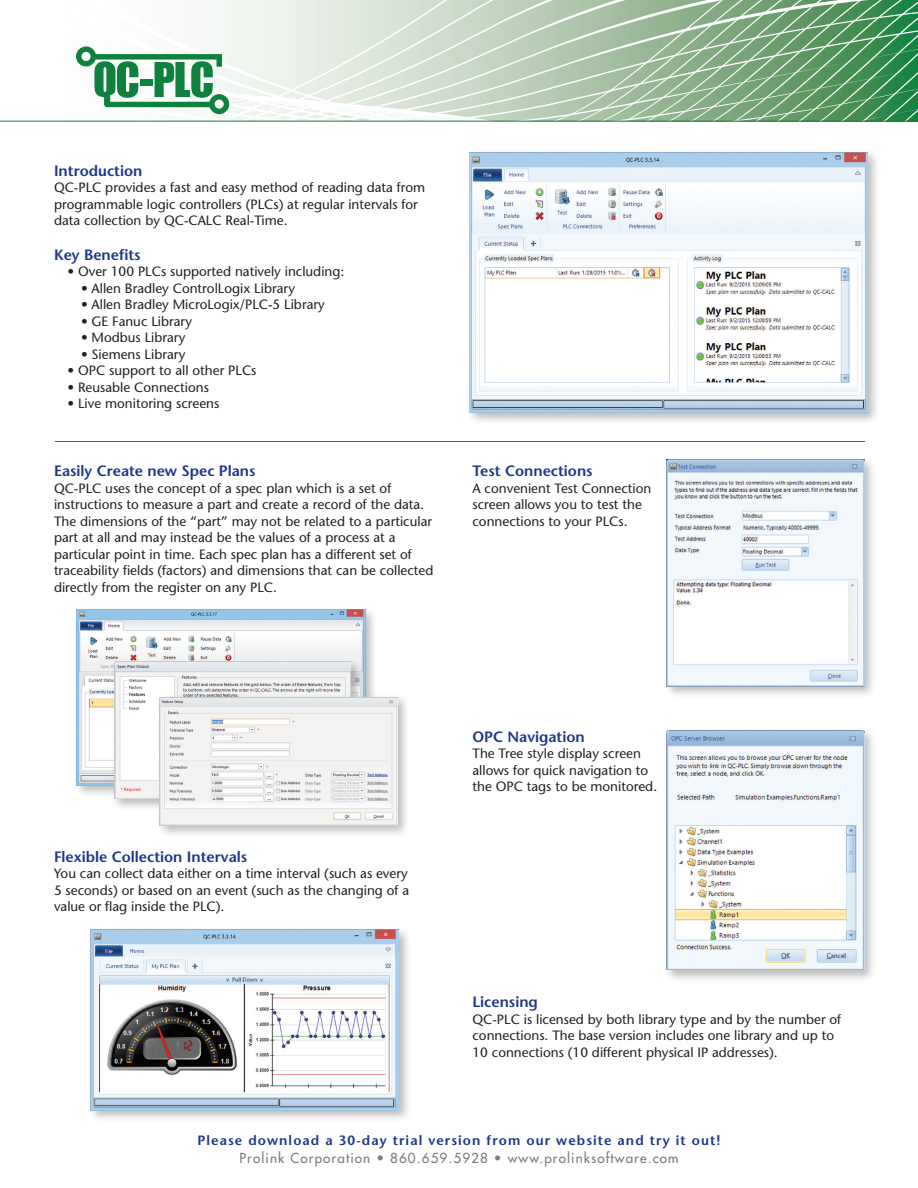
<style>
.page{position:relative;width:918px;height:1188px;background:#fff}
.page>*{position:absolute;margin:0;border:0;box-sizing:border-box;transform-origin:0 0}
.t1{font:600 15px "Stone Sans";color:#1e358b}
.t2{font:13.5px/16.5px "Stone Sans";color:#231f20}
.t3{font:600 13.5px "Stone Sans";letter-spacing:.08em;color:#1e358b}
.t4{font:13.5px "Futura";letter-spacing:.08em;color:#7a7c7f}
</style>
<div class="page">
<svg style="left:52px;top:0;width:866px;height:121px"></svg>
<hr style="left:0;top:121px;width:918px;height:1px;background:#0e813f">
<div style="left:466px;top:149px;width:414px;height:277px;background:#231f20;opacity:.3"></div>
<img style="left:469px;top:152px;width:398px;height:261px">
<div style="left:87px;top:926px;width:324px;height:197px;background:#231f20;opacity:.3"></div>
<img style="left:91px;top:930px;width:308px;height:180px">
<div style="left:663px;top:457px;width:214px;height:242px;background:#231f20;opacity:.3"></div>
<img style="left:667px;top:460px;width:197px;height:226px">
<div style="left:663px;top:727px;width:214px;height:256px;background:#231f20;opacity:.3"></div>
<img style="left:666px;top:730px;width:198px;height:240px">
<hr style="left:55px;top:441px;width:810px;height:1px;background:#0e813f">
<svg style="left:76px;top:46px;width:153px;height:68px"></svg>
<div style="left:73px;top:606px;width:305px;height:193px;background:#231f20;opacity:.3"></div>
<img style="left:77px;top:610px;width:288px;height:176px">
<div style="left:111px;top:658px;width:253px;height:154px;background:#231f20;opacity:.3"></div>
<img style="left:115px;top:662px;width:236px;height:137px">
<div style="left:156px;top:694px;width:254px;height:145px;background:#231f20;opacity:.3"></div>
<img style="left:160px;top:697px;width:237px;height:129px">
<p class="t1" style="left:54px;top:161px;width:90px">Introduction</p>
<p class="t2" style="left:54px;top:179px;width:373px">QC-PLC provides a fast and easy method of reading data from programmable logic controllers (PLCs) at regular intervals for data collection by QC-CALC Real-Time.</p>
<p class="t1" style="left:54px;top:245px;width:88px">Key Benefits</p>
<p class="t2" style="left:68px;top:263px;width:278px">• Over 100 PLCs supported natively including:</p>
<p class="t2" style="left:81px;top:280px;width:216px">• Allen Bradley ControlLogix Library</p>
<p class="t2" style="left:81px;top:296px;width:245px">• Allen Bradley MicroLogix/PLC-5 Library</p>
<p class="t2" style="left:81px;top:313px;width:113px">• GE Fanuc Library</p>
<p class="t2" style="left:81px;top:329px;width:106px">• Modbus Library</p>
<p class="t2" style="left:81px;top:346px;width:106px">• Siemens Library</p>
<p class="t2" style="left:68px;top:362px;width:191px">• OPC support to all other PLCs</p>
<p class="t2" style="left:68px;top:379px;width:143px">• Reusable Connections</p>
<p class="t2" style="left:68px;top:395px;width:153px">• Live monitoring screens</p>
<p class="t1" style="left:54px;top:462px;width:203px">Easily Create new Spec Plans</p>
<p class="t2" style="left:54px;top:480px;width:381px">QC-PLC uses the concept of a spec plan which is a set of instructions to measure a part and create a record of the data.<br>The dimensions of the “part” may not be related to a particular part at all and may instead be the values of a process at a particular point in time. Each spec plan has a different set of traceability fields (factors) and dimensions that can be collected directly from the register on any PLC.</p>
<p class="t1" style="left:472px;top:462px;width:122px">Test Connections</p>
<p class="t2" style="left:472px;top:480px;width:180px">A convenient Test Connection screen allows you to test the connections to your PLCs.</p>
<p class="t1" style="left:54px;top:847px;width:195px">Flexible Collection Intervals</p>
<p class="t2" style="left:54px;top:865px;width:357px;text-align:justify">You can collect data either on a time interval (such as every 5 seconds) or based on an event (such as the changing of a value or flag inside the PLC).</p>
<p class="t1" style="left:472px;top:727px;width:114px">OPC Navigation</p>
<p class="t2" style="left:472px;top:745px;width:186px">The Tree style display screen allows for quick navigation to the OPC tags to be monitored.</p>
<p class="t1" style="left:472px;top:993px;width:67px">Licensing</p>
<p class="t2" style="left:472px;top:1011px;width:370px">QC-PLC is licensed by both library type and by the number of connections. The base version includes one library and up to<br>10 connections (10 different physical IP addresses).</p>
<p class="t3" style="left:197px;top:1132px;width:525px">Please download a 30-day trial version from our website and try it out!</p>
<p class="t4" style="left:240px;top:1149px;width:440px">Prolink Corporation • 860.659.5928 • www.prolinksoftware.com</p>
</div>
